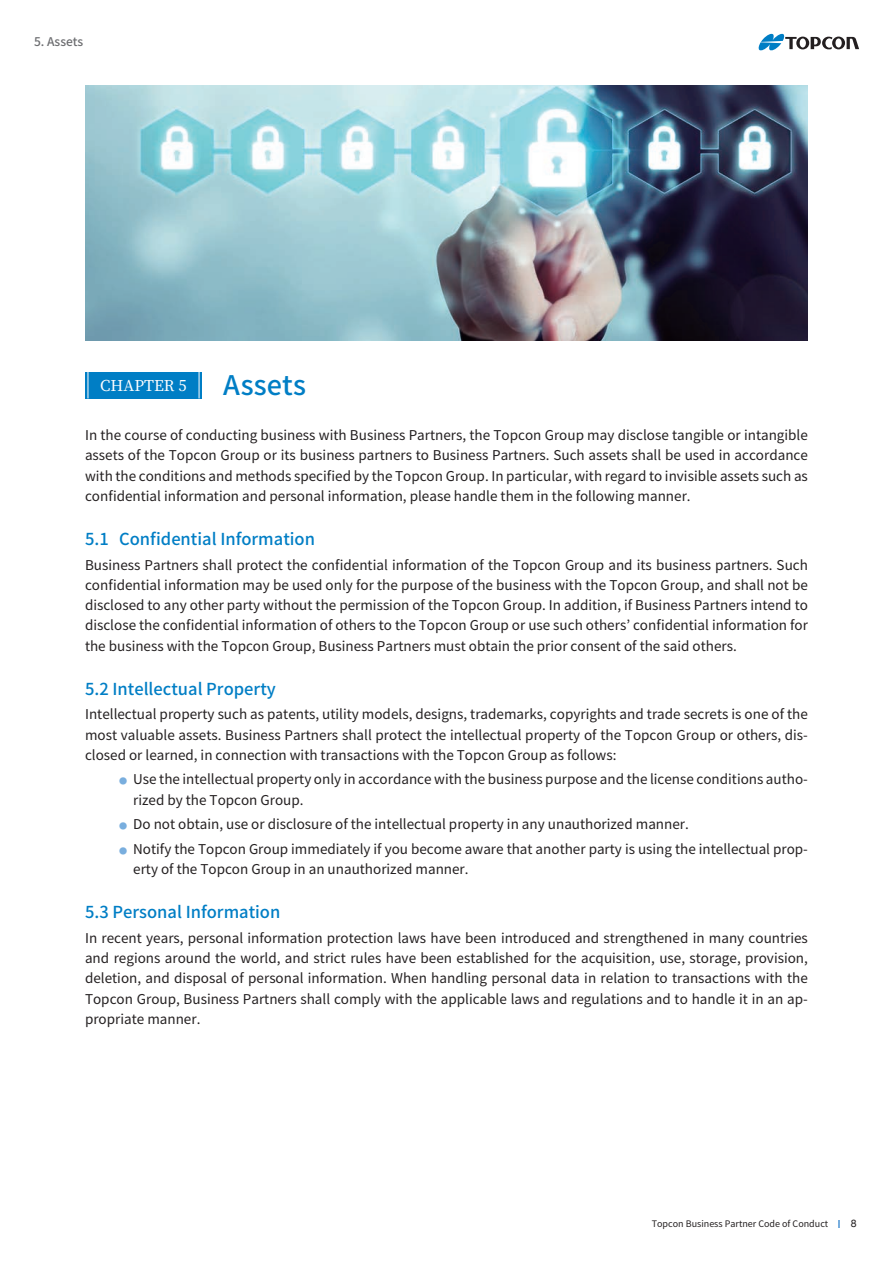
<style>
.page{position:relative;width:893px;height:1263px;background:#fff}
.page>*{position:absolute;margin:0;border:0;box-sizing:border-box;transform-origin:0 0}
.t1{font:500 27px "Noto Sans CJ Kjp";letter-spacing:.005em;color:#007ec5}
.t2{font:500 16.5px "Noto Sans CJ Kjp";color:#007ec5}
.t3{font:500 15px "Noto Serif CJ Kjp";color:#fff}
.t4{font:13.5px/20.2px "Noto Sans CJ Kjp";color:#231f20;text-align:justify}
.t5{font:500 12px "Noto Sans CJ Kjp";color:#6c6d70}
.t6{font:10.5px "Helvetica Neue";color:#231f20}
.t7{font:9px "Noto Sans CJ Kjp";color:#231f20}
.t8{font:8.1px "Noto Sans CJ Kjp";color:#79aede}
</style>
<div class="page">
<svg style="left:758px;top:33px;width:101px;height:18px"></svg>
<img style="left:85px;top:85px;width:723px;height:255px">
<div style="left:85px;top:372px;width:117px;height:26px;background:#007ec5"></div>
<svg style="left:88px;top:372px;width:1px;height:26px"></svg>
<svg style="left:199px;top:372px;width:1px;height:26px"></svg>
<svg style="left:838px;top:1220px;width:2px;height:7px"></svg>
<p class="t5" style="left:34px;top:35px;width:51px">5. Assets</p>
<p class="t3" style="left:100px;top:377px;width:88px">CHAPTER 5</p>
<p class="t1" style="left:223px;top:370px;width:84px">Assets</p>
<p class="t4" style="left:85px;top:425px;width:724px">In the course of conducting business with Business Partners, the Topcon Group may disclose tangible or intangible assets of the Topcon Group or its business partners to Business Partners. Such assets shall be used in accordance with the conditions and methods specified by the Topcon Group In. particular, with regard to invisible assets such as confidential information and personal information, please handle them in the following manner.</p>
<p class="t2" style="left:119px;top:530px;width:197px">Confidential Information</p>
<p class="t2" style="left:85px;top:530px;width:25px">5.1</p>
<p class="t4" style="left:85px;top:555px;width:724px">Business Partners shall protect the confidential information of the Topcon Group and its business partners. Such confidential information may be used only for the purpose of the business with the Topcon Group, and shall not be disclosed to any other party without the permission of the Topcon Group In. addition if, Business Partners intend to disclose the confidential information of others to the Topcon Group or use such others’ confidential information for the business with the Topcon Group, Business Partners must obtain the prior consent of the said others.</p>
<p class="t2" style="left:85px;top:680px;width:192px">5.2 Intellectual Property</p>
<p class="t4" style="left:85px;top:705px;width:724px">Intellectual property such as patents, utility models, designs, trademarks, copyrights and trade secrets is one of the</p>
<p class="t4" style="left:85px;top:745px;width:533px">closed or learned in, connection with transactions with the Topcon Group as follows:</p>
<p class="t4" style="left:85px;top:725px;width:724px">most valuable assets. Business Partners shall protect the intellectual property of the Topcon Group or others, dis-</p>
<p class="t4" style="left:133px;top:770px;width:676px">Use the intellectual property only in accordance with the business purpose and the license conditions autho-</p>
<p class="t8" style="left:119px;top:777px;width:10px">●</p>
<p class="t4" style="left:133px;top:790px;width:172px">rized by the Topcon Group.</p>
<p class="t4" style="left:133px;top:814px;width:557px">Do not obtain, use or disclosure of the intellectual property in any unauthorized manner.</p>
<p class="t8" style="left:119px;top:822px;width:10px">●</p>
<p class="t4" style="left:133px;top:839px;width:676px">Notify the Topcon Group immediately if you become aware that another party is using the intellectual prop-</p>
<p class="t8" style="left:119px;top:846px;width:10px">●</p>
<p class="t4" style="left:133px;top:859px;width:337px">erty of the Topcon Group in an unauthorized manner.</p>
<p class="t2" style="left:85px;top:903px;width:197px">5.3 Personal Information</p>
<p class="t4" style="left:85px;top:928px;width:724px">In recent years, personal information protection laws have been introduced and strengthened in many countries and regions around the world, and strict rules have been established for the acquisition, use, storage, provision, deletion, and disposal of personal information. When handling personal data in relation to transactions with the</p>
<p class="t4" style="left:85px;top:1009px;width:117px">propriate manner.</p>
<p class="t4" style="left:85px;top:989px;width:724px">Topcon Group, Business Partners shall comply with the applicable laws and regulations and to handle it in an ap-</p>
<p class="t7" style="left:652px;top:1219px;width:178px">Topcon Business Partner Code of Conduct</p>
<p class="t6" style="left:851px;top:1216px;width:7px">8</p>
</div>
